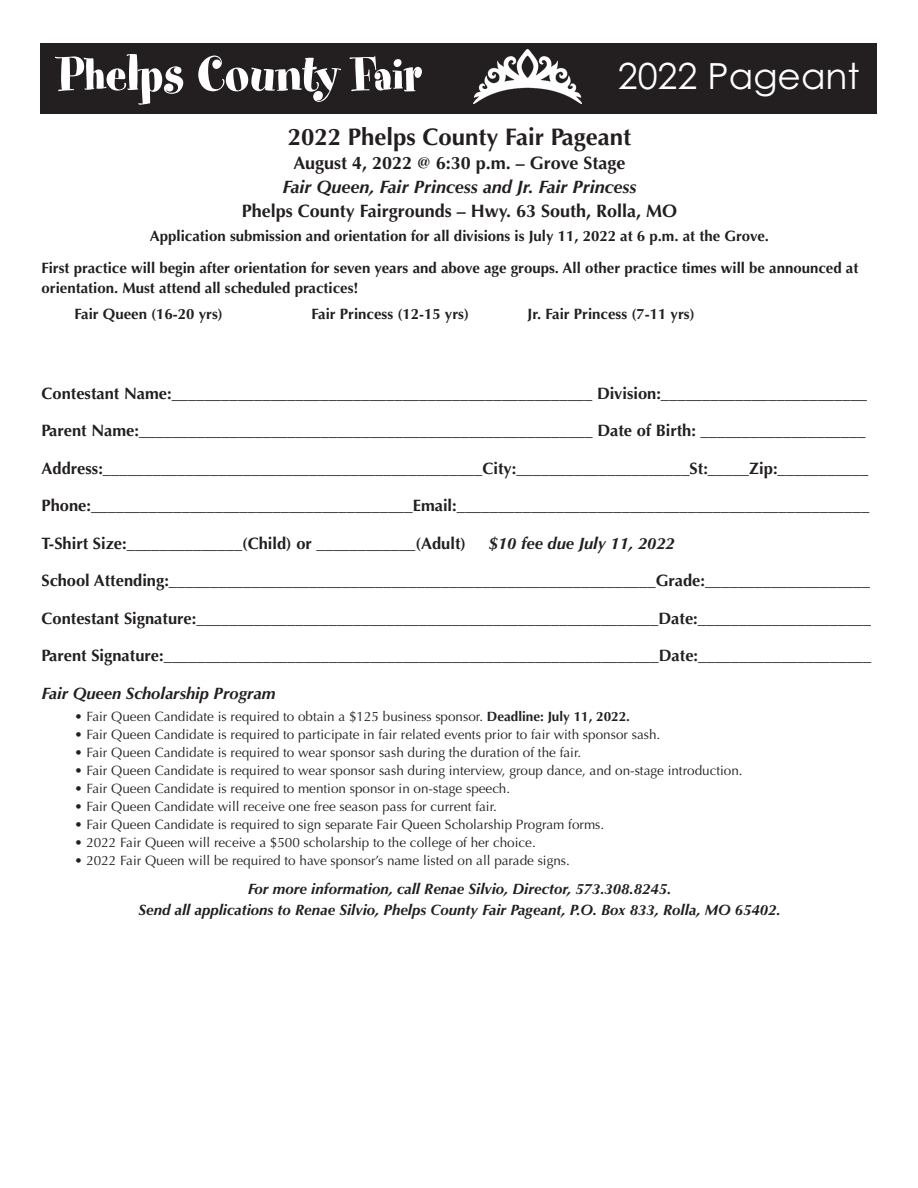
<style>
.page{position:relative;width:918px;height:1188px;background:#fff}
.page>*{position:absolute;margin:0;border:0;box-sizing:border-box;transform-origin:0 0}
.t1{font:54px "Spumoni LP";color:#fff}
.t2{font:36px "Century Gothic";color:#fff}
.t3{font:700 24px "Optima";color:#231f20}
.t4{font:700 18px "Optima";color:#231f20}
.t5{font:italic 700 18px "Optima";color:#231f20}
.t6{font:700 16.5px "Optima";color:#231f20}
.t7{font:italic 700 16.5px "Optima";color:#231f20}
.t8{font:700 15px/32.2px "Optima";color:#231f20}
.t9{font:italic 700 15px/21px "Optima";color:#231f20;text-align:center}
.t10{font:13.5px "Optima";color:#231f20}
.s1{font-weight:700}
</style>
<div class="page">
<div style="left:40px;top:44px;width:837px;height:70px;background:#231f20"></div>
<img style="left:473px;top:50px;width:108px;height:53px">
<h1 class="t1" style="left:58px;top:39px;width:364px">Phelps County Fair</h1>
<h2 class="t2" style="left:618px;top:56px;width:244px">2022 Pageant</h2>
<h3 class="t3" style="left:288px;top:127px;width:345px">2022 Phelps County Fair Pageant</h3>
<p class="t4" style="left:294px;top:156px;width:333px">August 4, 2022 @ 6:30 p.m. – Grove Stage</p>
<p class="t5" style="left:283px;top:180px;width:355px">Fair Queen, Fair Princess and Jr. Fair Princess</p>
<p class="t4" style="left:242px;top:204px;width:437px">Phelps County Fairgrounds – Hwy. 63 South, Rolla, MO</p>
<p class="t8" style="left:42px;top:221px;width:818px;text-indent:108px">Application submission and orientation for all divisions is July 11, 2022 at 6 p.m. at the Grove.<br>First practice will begin after orientation for seven years and above age groups. All other practice times will be announced at</p>
<p class="t8" style="left:75px;top:276px;width:286px;line-height:26.2px;text-indent:-33px">orientation. Must attend all scheduled practices!<br>Fair Queen (16-20 yrs)</p>
<p class="t8" style="left:312px;top:299px;width:159px">Fair Princess (12-15 yrs)</p>
<p class="t8" style="left:528px;top:299px;width:169px">Jr. Fair Princess (7-11 yrs)</p>
<p class="t6" style="left:42px;top:386px;width:827px">Contestant Name:___________________________________________________ Division:_________________________</p>
<p class="t6" style="left:42px;top:424px;width:826px">Parent Name:_______________________________________________________ Date of Birth: ____________________</p>
<p class="t6" style="left:42px;top:461px;width:828px">Address:______________________________________________City:_____________________St:_____Zip:___________</p>
<p class="t6" style="left:42px;top:499px;width:829px">Phone:_______________________________________Email:__________________________________________________</p>
<p class="t6" style="left:42px;top:536px;width:426px">T-Shirt Size:______________(Child) or ____________(Adult)</p>
<p class="t7" style="left:489px;top:536px;width:187px">$10 fee due July 11, 2022</p>
<p class="t6" style="left:42px;top:574px;width:830px">School Attending:___________________________________________________________Grade:____________________</p>
<p class="t6" style="left:42px;top:611px;width:831px">Contestant Signature:________________________________________________________Date:_____________________</p>
<p class="t6" style="left:42px;top:649px;width:831px">Parent Signature:____________________________________________________________Date:_____________________</p>
<p class="t7" style="left:42px;top:686px;width:235px">Fair Queen Scholarship Program</p>
<p class="t10" style="left:75px;top:711px;width:557px">• Fair Queen Candidate is required to obtain a $125 business sponsor. <span class="s1">Deadline: July 11, 2022.</span></p>
<p class="t10" style="left:75px;top:729px;width:587px">• Fair Queen Candidate is required to participate in fair related events prior to fair with sponsor sash.</p>
<p class="t10" style="left:75px;top:747px;width:508px">• Fair Queen Candidate is required to wear sponsor sash during the duration of the fair.</p>
<p class="t10" style="left:75px;top:765px;width:670px">• Fair Queen Candidate is required to wear sponsor sash during interview, group dance, and on-stage introduction.</p>
<p class="t10" style="left:75px;top:783px;width:437px">• Fair Queen Candidate is required to mention sponsor in on-stage speech.</p>
<p class="t10" style="left:75px;top:801px;width:424px">• Fair Queen Candidate will receive one free season pass for current fair.</p>
<p class="t10" style="left:75px;top:819px;width:531px">• Fair Queen Candidate is required to sign separate Fair Queen Scholarship Program forms.</p>
<p class="t10" style="left:75px;top:837px;width:463px">• 2022 Fair Queen will receive a $500 scholarship to the college of her choice.</p>
<p class="t10" style="left:75px;top:855px;width:497px">• 2022 Fair Queen will be required to have sponsor’s name listed on all parade signs.</p>
<p class="t9" style="left:138px;top:879px;width:644px">For more information, call Renae Silvio, Director, 573.308.8245.<br>Send all applications to Renae Silvio, Phelps County Fair Pageant, P.O. Box 833, Rolla, MO 65402.</p>
</div>
